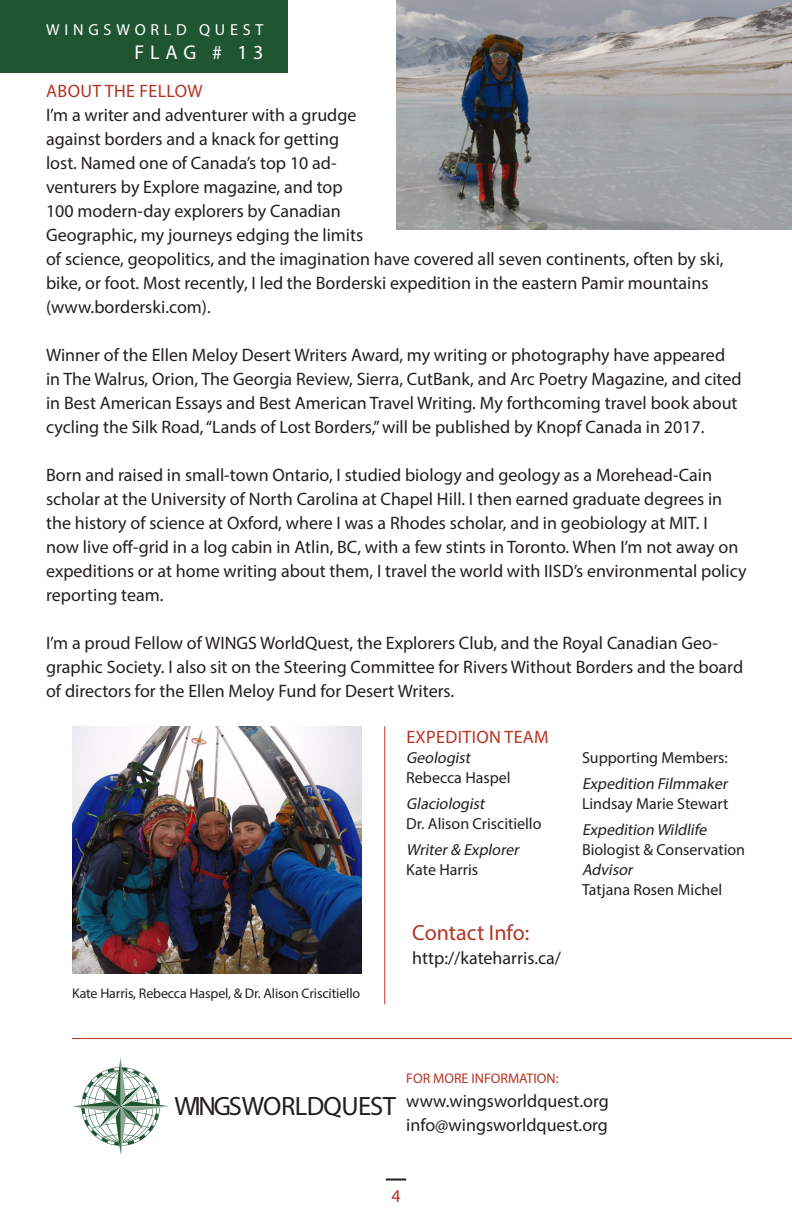
<style>
.page{position:relative;width:792px;height:1224px;background:#fff}
.page>*{position:absolute;margin:0;border:0;box-sizing:border-box;transform-origin:0 0}
.t1{font:26.6px "Myriad Pro";letter-spacing:-.03em;color:#231f20}
._02_Subhead_Varela{font:22px "Myriad Pro";color:#b43424}
.t2{font:20px "Myriad Pro";letter-spacing:.29em;color:#fff}
._06_Weiss_text{font:18px/24px "Myriad Pro";color:#231f20}
._04_Varela_Paragraph{font:18px "Myriad Pro";letter-spacing:.02em;color:#b43424}
._06_Weiss_text-2{font:16px/20px "Myriad Pro";color:#231f20}
._06_Weiss_text-3{font:italic 16px/20px "Myriad Pro";color:#231f20}
.t3{font:16px "Myriad Pro";letter-spacing:.3em;color:#fff}
._05_Univers_Italic_C{font:14px "Myriad Pro";letter-spacing:-.01em;color:#231f20}
._06_Weiss_text-4{font:14px "Myriad Pro";color:#b43424}
.s1{font-style:italic}
.s2{font-style:normal}
</style>
<div class="page">
<hr style="left:386px;top:1179px;width:20px;height:2px;background:#231f20">
<img style="left:72px;top:726px;width:290px;height:248px">
<hr style="left:384px;top:726px;width:1px;height:278px;background:#b43424">
<img style="left:396px;top:0;width:396px;height:230px">
<svg style="left:72px;top:1058px;width:97px;height:97px"></svg>
<hr style="left:72px;top:1038px;width:720px;height:1px;background:#b43424">
<div style="left:0;top:0;width:288px;height:72px;background:#205532"></div>
<p class="t3" style="left:46px;top:20px;width:219px">WINGSWORLD QUEST</p>
<p class="t2" style="left:134px;top:40px;width:131px">FLAG # 13</p>
<p class="_04_Varela_Paragraph" style="left:46px;top:79px;width:158px">ABOUT THE FELLOW</p>
<p class="_06_Weiss_text" style="left:46px;top:102px;width:679px">I’m a writer and adventurer with a grudge<br>against borders and a knack for getting<br>lost. Named one of Canada’s top 10 ad-<br>venturers by Explore magazine, and top<br>100 modern-day explorers by Canadian<br>Geographic, my journeys edging the limits<br>of science, geopolitics, and the imagination have covered all seven continents, often by ski, bike, or foot. Most recently, I led the Borderski expedition in the eastern Pamir mountains (www.borderski.com).</p>
<p class="_06_Weiss_text" style="left:46px;top:342px;width:697px">Winner of the Ellen Meloy Desert Writers Award, my writing or photography have appeared in The Walrus, Orion, The Georgia Review, Sierra, CutBank, and Arc Poetry Magazine, and cited in Best American Essays and Best American Travel Writing. My forthcoming travel book about cycling the Silk Road, “Lands of Lost Borders,” will be published by Knopf Canada in 2017.</p>
<p class="_06_Weiss_text" style="left:46px;top:462px;width:702px">Born and raised in small-town Ontario, I studied biology and geology as a Morehead-Cain scholar at the University of North Carolina at Chapel Hill. I then earned graduate degrees in the history of science at Oxford, where I was a Rhodes scholar, and in geobiology at MIT. I<br>now live off-grid in a log cabin in Atlin, BC, with a few stints in Toronto. When I’m not away on expeditions or at home writing about them, I travel the world with IISD’s environmental policy reporting team.</p>
<p class="_06_Weiss_text" style="left:46px;top:630px;width:699px">I’m a proud Fellow of WINGS WorldQuest, the Explorers Club, and the Royal Canadian Geo&shy;graphic Society. I also sit on the Steering Committee for Rivers Without Borders and the board of directors for the Ellen Meloy Fund for Desert Writers.</p>
<p class="_05_Univers_Italic_C" style="left:72px;top:985px;width:290px">Kate Harris, Rebecca Haspel, &amp; Dr. Alison Criscitiello</p>
<p class="_04_Varela_Paragraph" style="left:406px;top:726px;width:144px">EXPEDITION TEAM</p>
<p class="_06_Weiss_text-2" style="left:406px;top:747px;width:106px"><span class="s1">Geologist<br></span>Rebecca Haspel</p>
<p class="_06_Weiss_text-2" style="left:406px;top:793px;width:137px"><span class="s1">Glaciologist<br></span>Dr. Alison Criscitiello</p>
<p class="_06_Weiss_text-3" style="left:406px;top:839px;width:117px">Writer&amp; Explorer<br><span class="s2">Kate Harris</span></p>
<p class="_02_Subhead_Varela" style="left:412px;top:919px;width:119px">Contact Info:</p>
<p class="_06_Weiss_text" style="left:412px;top:945px;width:150px">http://kateharris.ca/</p>
<p class="_06_Weiss_text-2" style="left:582px;top:747px;width:147px">Supporting Members:</p>
<p class="_06_Weiss_text-3" style="left:582px;top:773px;width:150px">Expedition Filmmaker<br><span class="s2">Lindsay Marie Stewart</span></p>
<p class="_06_Weiss_text-2" style="left:582px;top:819px;width:165px"><span class="s1">Expedition Wildlife<br></span>Biologist &amp; Conservation<br><span class="s1">Advisor<br></span>Tatjana Rosen Michel</p>
<p class="t1" style="left:175px;top:1090px;width:223px">WINGSWORLDQUEST</p>
<p class="_06_Weiss_text-4" style="left:406px;top:1069px;width:154px">FOR MORE INFORMATION:</p>
<p class="_06_Weiss_text" style="left:406px;top:1088px;width:204px">www.wingsworldquest.org</p>
<p class="_06_Weiss_text" style="left:406px;top:1112px;width:203px">info@wingsworldquest.org</p>
<p class="_04_Varela_Paragraph" style="left:391px;top:1185px;width:11px">4</p>
</div>
